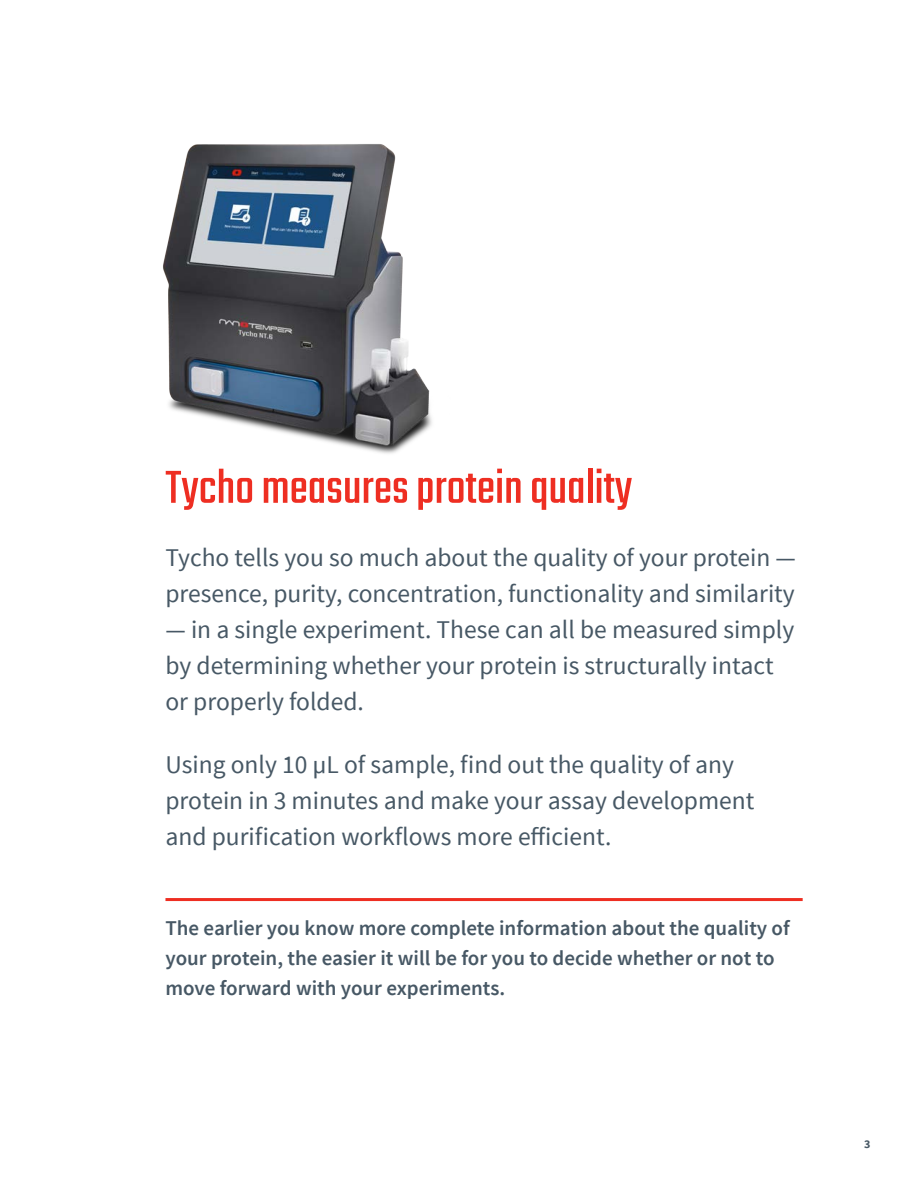
<style>
.page{position:relative;width:918px;height:1188px;background:#fff}
.page>*{position:absolute;margin:0;border:0;box-sizing:border-box;transform-origin:0 0}
._3__Text{font:51px "Teko";color:#ee2e22}
._3__Text-2{font:25.5px/36px "Source Sans Pro";color:#475865}
._3__Text-3{font:600 21px/30px "Source Sans Pro";color:#475865}
.t1{font:700 12px "Source Sans Pro";color:#475865}
</style>
<div class="page">
<hr style="left:165px;top:898px;width:638px;height:3px;background:#ee2e22">
<img style="left:163px;top:144px;width:269px;height:310px">
<p class="_3__Text" style="left:165px;top:459px;width:468px">Tycho measures protein quality</p>
<p class="_3__Text-2" style="left:165px;top:540px;width:632px">Tycho tells you so much about the quality of your protein — presence, purity, concentration, functionality and similarity</p>
<p class="_3__Text-2" style="left:165px;top:612px;width:630px">— in a single experiment. These can all be measured simply by determining whether your protein is structurally intact or properly folded.</p>
<p class="_3__Text-2" style="left:165px;top:747px;width:590px">Using only 10 µL of sample, find out the quality of any protein in 3 minutes and make your assay development and purification workflows more efficient.</p>
<p class="_3__Text-3" style="left:165px;top:913px;width:626px">The earlier you know more complete information about the quality of your protein, the easier it will be for you to decide whether or not to move forward with your experiments.</p>
<p class="t1" style="left:864px;top:1136px;width:8px">3</p>
</div>
